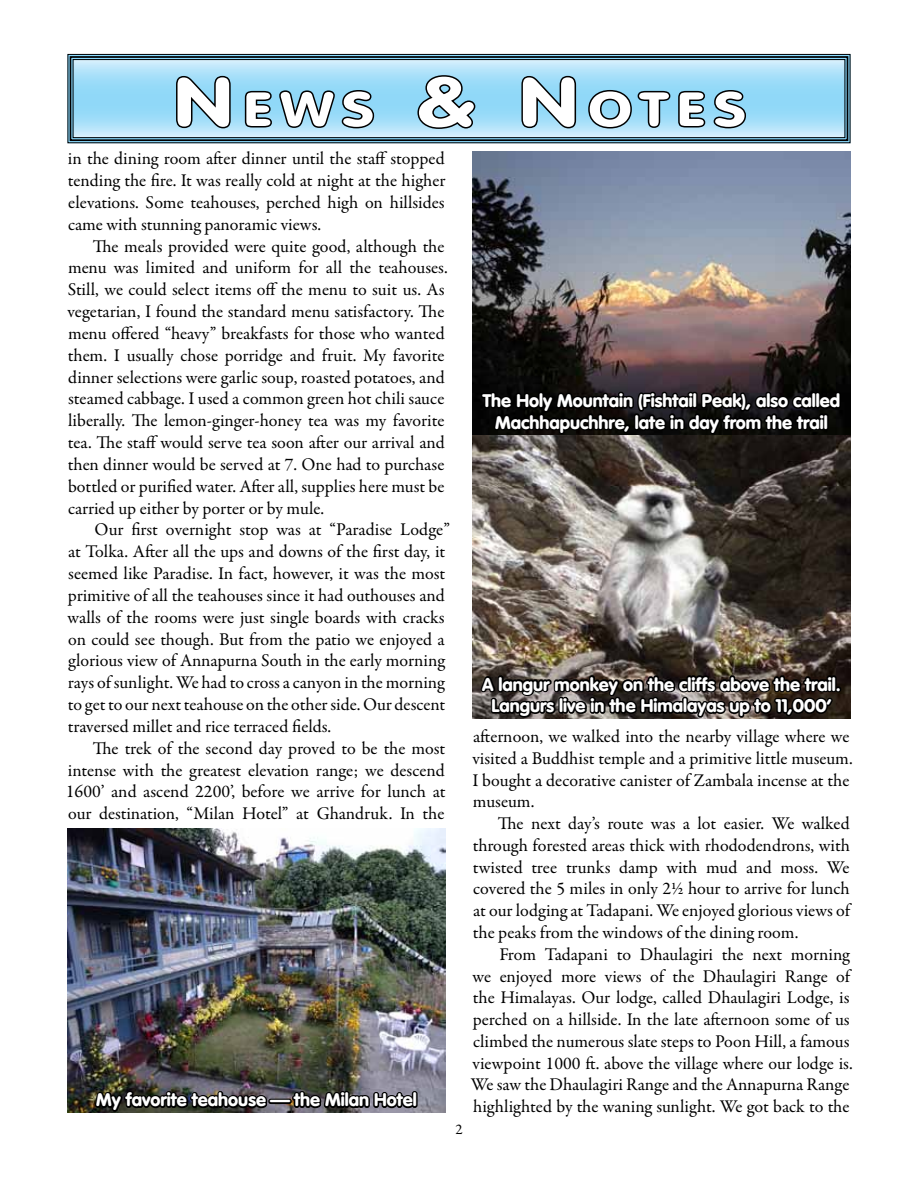
<style>
.page{position:relative;width:918px;height:1188px;background:#fff}
.page>*{position:absolute;margin:0;border:0;box-sizing:border-box;transform-origin:0 0}
.t1{font:47.25px "VAG Rounded BT";letter-spacing:.145em;color:#fff;scale:1.23 1}
.t2{font:18px/21.9px "Garamond Premr Pro";color:#000}
.t3{font:900 18px/21.6px "VAG Rounded";color:#fff;text-align:center}
.t4{font:15px "Garamond Premr Pro";color:#000}
.s1{font-size:67.5px}
</style>
<div class="page">
<svg style="left:67px;top:54px;width:784px;height:90px;background:#90c2d9"></svg>
<div style="left:70px;top:56px;width:778px;height:85px;border:2px solid #000"></div>
<div style="left:73px;top:59px;width:772px;height:79px;border:1px solid #000"></div>
<img style="left:68px;top:829px;width:378px;height:283px">
<img style="left:94px;top:1059px;width:175px;height:53px">
<div style="left:268px;top:1099px;width:24px;height:5px;border:3px solid #000"></div>
<img style="left:291px;top:1059px;width:124px;height:53px">
<div style="left:412px;top:1091px;width:6px;height:17px;border:3px solid #000"></div>
<img style="left:473px;top:151px;width:377px;height:567px">
<svg style="left:479px;top:661px;width:362px;height:57px;background:#352f2b"></svg>
<svg style="left:480px;top:360px;width:362px;height:75px;background:#151112"></svg>
<div style="left:819px;top:418px;width:6px;height:12px;border:3px solid #000"></div>
<div style="left:819px;top:413px;width:6px;height:7px;border:3px solid #000;border-radius:50%"></div>
<div style="left:823px;top:413px;width:6px;height:17px;border:3px solid #000"></div>
<h1 class="t1" style="left:172px;top:79px;width:468px"><span class="s1">N</span>EWS <span class="s1">&amp; N</span>OTES</h1>
<p class="t2" style="left:68px;top:148px;width:379px;text-align:justify">in the dining room after dinner until the staff stopped tending the fire. It was really cold at night at the higher elevations. Some teahouses, perched high on hillsides came with stunning panoramic views.</p>
<p class="t2" style="left:68px;top:235px;width:382px;text-indent:25px">The meals provided were quite good, although the menu was limited and uniform for all the teahouses.<br>Still, we could select items off the menu to suit us. As vegetarian, I found the standard menu satisfactory. The menu offered “heavy” breakfasts for those who wanted them. I usually chose porridge and fruit. My favorite dinner selections were garlic soup, roasted potatoes, and steamed cabbage. I used a common green hot chili sauce liberally. The lemon-ginger-honey tea was my favorite tea. The staff would serve tea soon after our arrival and then dinner would be served at 7. One had to purchase bottled or purified water. After all, supplies here must be carried up either by porter or by mule.</p>
<p class="t2" style="left:67px;top:519px;width:384px;text-indent:27px">Our first overnight stop was at “Paradise Lodge” at Tolka. After all the ups and downs of the first day, it seemed like Paradise. In fact, however, it was the most primitive of all the teahouses since it had outhouses and walls of the rooms were just single boards with cracks on could see though. But from the patio we enjoyed a glorious view of Annapurna South in the early morning rays of sunlight. We had to cross a canyon in the morning to get to our next teahouse on the other side. Our descent traversed millet and rice terraced fields.</p>
<p class="t2" style="left:66px;top:738px;width:381px;text-align:justify;text-indent:27px">The trek of the second day proved to be the most intense with the greatest elevation range; we descend 1600’ and ascend 2200’, before we arrive for lunch at our destination, “Milan Hotel” at Ghandruk. In the</p>
<p class="t2" style="left:472px;top:726px;width:382px">afternoon, we walked into the nearby village where we visited a Buddhist temple and a primitive little museum.<br>I bought a decorative canister of Zambala incense at the museum.</p>
<p class="t3" style="left:483px;top:390px;width:359px">The Holy Mountain (Fishtail Peak), also called<br>Machhapuchhre, late in day from the trail</p>
<p class="t3" style="left:482px;top:673px;width:360px">A langur monkey on the cliffs above the trail.<br>Langurs live in the Himalayas up to 11,000’</p>
<p class="t2" style="left:473px;top:813px;width:379px;text-align:justify;text-indent:25px">The next day’s route was a lot easier. We walked through forested areas thick with rhododendrons, with twisted tree trunks damp with mud and moss. We covered the 5 miles in only 2½ hour to arrive for lunch at our lodging at Tadapani. We enjoyed glorious views of the peaks from the windows of the dining room.</p>
<p class="t2" style="left:471px;top:944px;width:383px;text-indent:28px">From Tadapani to Dhaulagiri the next morning we enjoyed more views of the Dhaulagiri Range of the Himalayas. Our lodge, called Dhaulagiri Lodge, is perched on a hillside. In the late afternoon some of us climbed the numerous slate steps to Poon Hill, a famous viewpoint 1000 ft. above the village where our lodge is.<br>We saw the Dhaulagiri Range and the Annapurna Range</p>
<p class="t3" style="left:96px;top:1089px;width:322px">My favorite teahouse — the Milan Hotel</p>
<p class="t2" style="left:473px;top:1096px;width:378px">highlighted by the waning sunlight. We got back to the</p>
<p class="t4" style="left:455px;top:1120px;width:9px">2</p>
</div>
